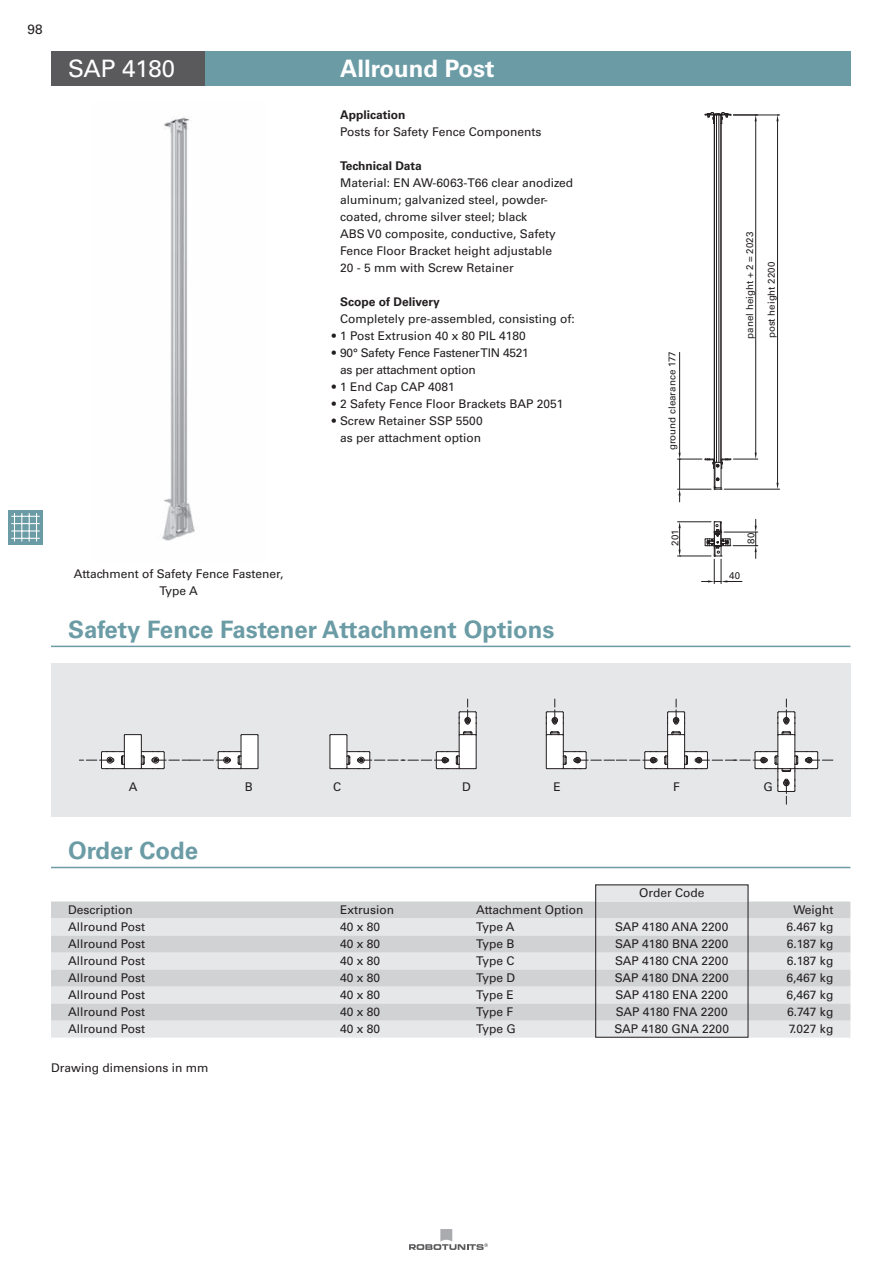
<style>
.page{position:relative;width:893px;height:1263px;background:#fff}
.page>*{position:absolute;margin:0;border:0;box-sizing:border-box;transform-origin:0 0}
.t1{font:700 24px "Univers LT Std";color:#6b9ca6}
.t2{font:700 24px "Univers LT Std";color:#fff}
.t3{font:24px "Univers LT Std";color:#fff}
.t4{font:13.5px "Univers LT Std";color:#231f20}
.t5{font:12px/17px "Univers LT Std";color:#231f20;text-align:center}
.t6{font:12px/17px "Univers LT Std";letter-spacing:-.02em;color:#231f20}
.t7{font:700 12px "Univers LT Std";color:#231f20}
.t8{font:12px "Univers";color:#231f20}
.t9{font:9.75px "Univers";color:#231f20}
</style>
<div class="page">
<svg style="left:409px;top:1229px;width:79px;height:21px"></svg>
<div style="left:9px;top:510px;width:34px;height:34px;background:#6b9ca6"></div>
<svg style="left:11px;top:513px;width:29px;height:28px"></svg>
<div style="left:51px;top:663px;width:799px;height:153px;background:#e6e7e9"></div>
<img style="left:162px;top:116px;width:33px;height:425px">
<hr style="left:755px;top:121px;width:1px;height:332px;background:#231f20">
<hr style="left:724px;top:489px;width:56px;height:1px;background:#231f20">
<hr style="left:733px;top:115px;width:47px;height:1px;background:#231f20">
<hr style="left:777px;top:121px;width:1px;height:362px;background:#231f20">
<svg style="left:776px;top:483px;width:3px;height:6px"></svg>
<svg style="left:776px;top:115px;width:3px;height:6px"></svg>
<hr style="left:679px;top:352px;width:1px;height:101px;background:#231f20">
<hr style="left:677px;top:521px;width:34px;height:1px;background:#231f20">
<hr style="left:677px;top:556px;width:34px;height:1px;background:#231f20">
<svg style="left:678px;top:522px;width:3px;height:35px"></svg>
<hr style="left:718px;top:115px;width:1px;height:347px;background:#231f20">
<hr style="left:720px;top:115px;width:1px;height:348px;background:#231f20">
<hr style="left:721px;top:123px;width:1px;height:337px;background:#231f20">
<hr style="left:716px;top:115px;width:1px;height:347px;background:#231f20">
<hr style="left:714px;top:123px;width:1px;height:337px;background:#231f20">
<svg style="left:677px;top:453px;width:81px;height:49px"></svg>
<svg style="left:705px;top:112px;width:53px;height:12px"></svg>
<svg style="left:701px;top:519px;width:57px;height:65px"></svg>
<svg style="left:79px;top:734px;width:180px;height:35px"></svg>
<svg style="left:329px;top:699px;width:148px;height:70px"></svg>
<svg style="left:545px;top:699px;width:288px;height:105px"></svg>
<div style="left:51px;top:901px;width:799px;height:17px;background:#d1d2d4"></div>
<div style="left:51px;top:918px;width:799px;height:119px;background:#e6e7e9"></div>
<svg style="left:51px;top:935px;width:799px;height:85px;background:#d9dadc"></svg>
<div style="left:595px;top:884px;width:153px;height:17px;background:#e6e7e9"></div>
<div style="left:51px;top:51px;width:799px;height:34px;background:#6b9ca6"></div>
<div style="left:51px;top:51px;width:153px;height:34px;background:#5a5a5d"></div>
<hr style="left:51px;top:646px;width:799px;height:1px;background:#6b9ca6">
<hr style="left:51px;top:867px;width:799px;height:1px;background:#6b9ca6">
<p class="t4" style="left:28px;top:21px;width:17px">98</p>
<h1 class="t3" style="left:68px;top:54px;width:109px">SAP 4180</h1>
<h1 class="t2" style="left:340px;top:54px;width:156px">Allround Post</h1>
<p class="t7" style="left:340px;top:108px;width:67px">Application</p>
<p class="t5" style="left:340px;top:123px;width:203px">Posts for Safety Fence Components</p>
<p class="t7" style="left:340px;top:159px;width:83px">Technical Data</p>
<p class="t5" style="left:340px;top:174px;width:234px;text-align:left">Material: EN AW-6063-T66 clear anodized aluminum; galvanized steel, powder&shy;coated, chrome silver steel; black<br>ABS V0 composite, conductive, Safety Fence Floor Bracket height adjustable<br>20 - 5 mm with Screw Retainer</p>
<p class="t7" style="left:340px;top:295px;width:101px">Scope of Delivery</p>
<p class="t5" style="left:340px;top:310px;width:236px">Completely pre-assembled, consisting of:</p>
<p class="t5" style="left:332px;top:327px;width:196px">• 1 Post Extrusion 40 x 80 PIL 4180</p>
<p class="t6" style="left:340px;top:344px;width:190px;text-indent:-9px">• 90° Safety Fence Fastener TIN 4521 as per attachment option</p>
<p class="t5" style="left:332px;top:378px;width:125px">• 1 End Cap CAP 4081</p>
<p class="t5" style="left:332px;top:395px;width:233px">• 2 Safety Fence Floor Brackets BAP 2051</p>
<p class="t5" style="left:332px;top:412px;width:153px">• Screw Retainer SSP 5500 as per attachment option</p>
<p class="t5" style="left:74px;top:566px;width:211px">Attachment of Safety Fence Fastener,<br>Type A</p>
<h1 class="t1" style="left:68px;top:615px;width:488px">Safety Fence Fastener Attachment Options</h1>
<p class="t9" style="left:666px;top:450px;width:101px;rotate:-90deg">ground clearance 177</p>
<p class="t9" style="left:669px;top:546px;width:17px;rotate:-90deg">201</p>
<p class="t9" style="left:744px;top:339px;width:108px;rotate:-90deg">panel height + 2 = 2023</p>
<p class="t9" style="left:766px;top:338px;width:78px;rotate:-90deg">post height 2200</p>
<p class="t9" style="left:745px;top:544px;width:12px;rotate:-90deg">80</p>
<p class="t9" style="left:729px;top:570px;width:12px">40</p>
<p class="t8" style="left:129px;top:780px;width:10px">A</p>
<p class="t8" style="left:245px;top:780px;width:10px">B</p>
<p class="t8" style="left:333px;top:780px;width:10px">C</p>
<p class="t8" style="left:462px;top:780px;width:10px">D</p>
<p class="t8" style="left:553px;top:780px;width:9px">E</p>
<p class="t8" style="left:673px;top:780px;width:8px">F</p>
<p class="t8" style="left:763px;top:780px;width:11px">G</p>
<h1 class="t1" style="left:68px;top:836px;width:132px">Order Code</h1>
<p class="t5" style="left:639px;top:885px;width:67px">Order Code</p>
<p class="t5" style="left:68px;top:902px;width:66px">Description</p>
<p class="t5" style="left:340px;top:902px;width:55px">Extrusion</p>
<p class="t5" style="left:476px;top:902px;width:109px">Attachment Option</p>
<p class="t5" style="left:793px;top:902px;width:42px">Weight</p>
<p class="t5" style="left:68px;top:919px;width:78px">Allround Post</p>
<p class="t5" style="left:340px;top:919px;width:42px">40 x 80</p>
<p class="t5" style="left:476px;top:919px;width:40px">Type A</p>
<p class="t5" style="left:615px;top:919px;width:115px">SAP 4180 ANA 2200</p>
<p class="t5" style="left:786px;top:919px;width:48px">6.467 kg</p>
<p class="t5" style="left:68px;top:936px;width:78px">Allround Post</p>
<p class="t5" style="left:340px;top:936px;width:42px">40 x 80</p>
<p class="t5" style="left:476px;top:936px;width:40px">Type B</p>
<p class="t5" style="left:615px;top:936px;width:115px">SAP 4180 BNA 2200</p>
<p class="t5" style="left:787px;top:936px;width:48px">6.187 kg</p>
<p class="t5" style="left:68px;top:953px;width:78px">Allround Post</p>
<p class="t5" style="left:340px;top:953px;width:42px">40 x 80</p>
<p class="t5" style="left:476px;top:953px;width:40px">Type C</p>
<p class="t5" style="left:615px;top:953px;width:115px">SAP 4180 CNA 2200</p>
<p class="t5" style="left:787px;top:953px;width:48px">6.187 kg</p>
<p class="t5" style="left:68px;top:970px;width:78px">Allround Post</p>
<p class="t5" style="left:340px;top:970px;width:42px">40 x 80</p>
<p class="t5" style="left:476px;top:970px;width:40px">Type D</p>
<p class="t5" style="left:615px;top:970px;width:116px">SAP 4180 DNA 2200</p>
<p class="t5" style="left:786px;top:970px;width:48px">6,467 kg</p>
<p class="t5" style="left:68px;top:987px;width:78px">Allround Post</p>
<p class="t5" style="left:340px;top:987px;width:42px">40 x 80</p>
<p class="t5" style="left:476px;top:987px;width:39px">Type E</p>
<p class="t5" style="left:615px;top:987px;width:114px">SAP 4180 ENA 2200</p>
<p class="t5" style="left:786px;top:987px;width:48px">6,467 kg</p>
<p class="t5" style="left:68px;top:1004px;width:78px">Allround Post</p>
<p class="t5" style="left:340px;top:1004px;width:42px">40 x 80</p>
<p class="t5" style="left:476px;top:1004px;width:38px">Type F</p>
<p class="t5" style="left:616px;top:1004px;width:114px">SAP 4180 FNA 2200</p>
<p class="t5" style="left:787px;top:1004px;width:48px">6.747 kg</p>
<p class="t5" style="left:68px;top:1021px;width:78px">Allround Post</p>
<p class="t5" style="left:340px;top:1021px;width:42px">40 x 80</p>
<p class="t5" style="left:476px;top:1021px;width:41px">Type G</p>
<p class="t5" style="left:614px;top:1021px;width:116px">SAP 4180 GNA 2200</p>
<p class="t5" style="left:789px;top:1021px;width:46px">7.027 kg</p>
<p class="t5" style="left:51px;top:1059px;width:159px">Drawing dimensions in mm</p>
</div>
